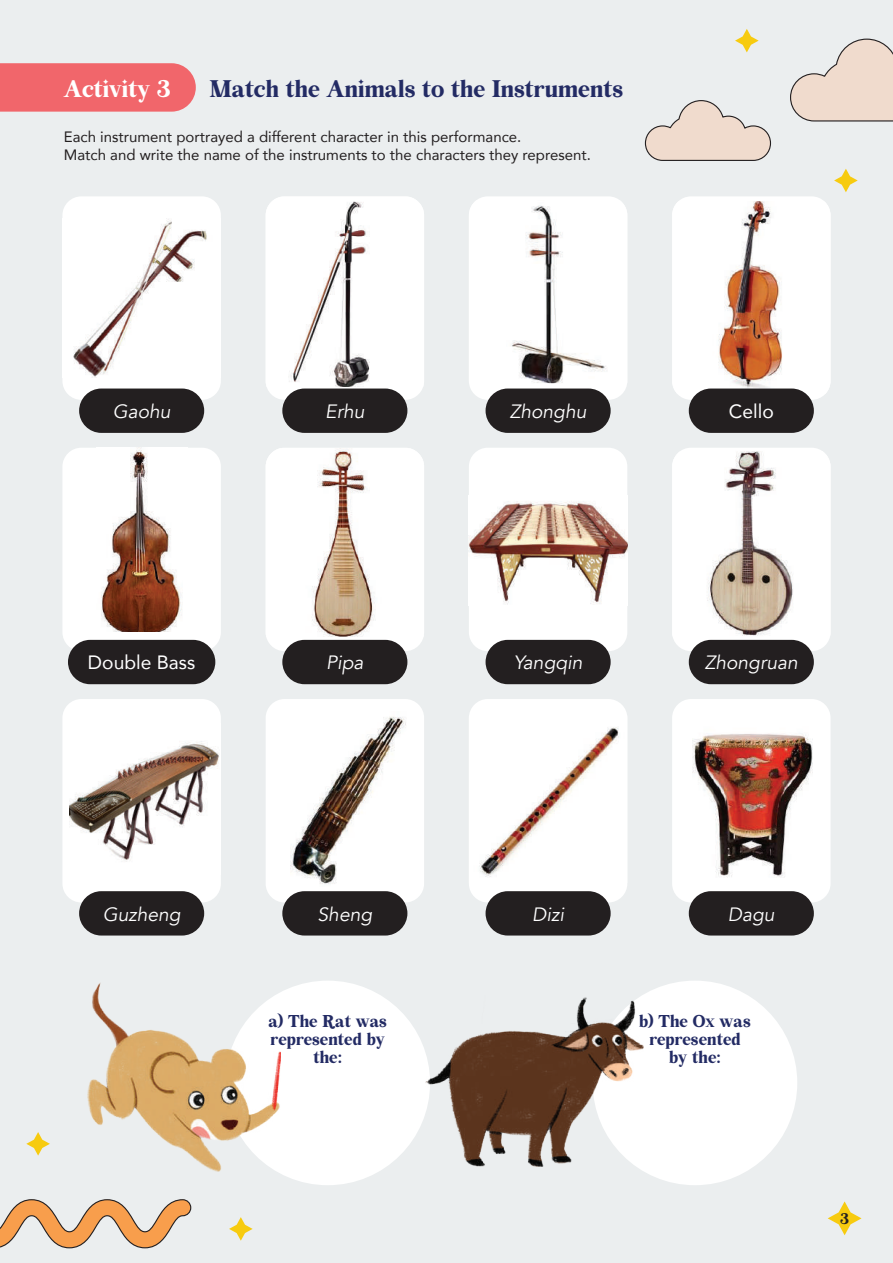
<style>
.page{position:relative;width:893px;height:1263px;background:#ebeeef}
.page>*{position:absolute;margin:0;border:0;box-sizing:border-box;transform-origin:0 0}
.t1{font:21px "Bohemian Soul";color:#232b64}
.t2{font:21px "Bohemian Soul";color:#fff}
.t3{font:italic 19.2px "Avenir";color:#fff}
.t4{font:19.2px "Avenir";color:#fff}
.t5{font:15px/18px "Avenir";color:#231f20}
.t6{font:15px/18px "Bohemian Soul";color:#232b64;text-align:center}
.t7{font:13.5px "Bohemian Soul";color:#231f20}
</style>
<div class="page">
<div style="left:0;top:63px;width:196px;height:49px;background:#f1666b"></div>
<div style="left:672px;top:196px;width:158px;height:204px;background:#fff;border-radius:19px"></div>
<img style="left:696px;top:201px;width:134px;height:193px">
<div style="left:266px;top:196px;width:158px;height:204px;background:#fff;border-radius:19px"></div>
<img style="left:266px;top:201px;width:158px;height:186px">
<div style="left:469px;top:196px;width:158px;height:204px;background:#fff;border-radius:19px"></div>
<img style="left:469px;top:205px;width:158px;height:178px">
<div style="left:62px;top:196px;width:159px;height:204px;background:#fff;border-radius:19px"></div>
<div style="left:79px;top:388px;width:125px;height:45px;background:#231f20;border-radius:22px"></div>
<div style="left:282px;top:388px;width:125px;height:45px;background:#231f20;border-radius:22px"></div>
<div style="left:486px;top:388px;width:125px;height:45px;background:#231f20;border-radius:22px"></div>
<div style="left:689px;top:388px;width:125px;height:45px;background:#231f20;border-radius:22px"></div>
<img style="left:73px;top:219px;width:134px;height:158px">
<div style="left:672px;top:448px;width:158px;height:203px;background:#fff;border-radius:19px"></div>
<img style="left:672px;top:451px;width:158px;height:185px">
<div style="left:266px;top:448px;width:158px;height:203px;background:#fff;border-radius:19px"></div>
<img style="left:266px;top:448px;width:158px;height:189px">
<div style="left:469px;top:448px;width:158px;height:203px;background:#fff;border-radius:19px"></div>
<img style="left:469px;top:501px;width:158px;height:104px">
<div style="left:62px;top:448px;width:159px;height:203px;background:#fff;border-radius:19px"></div>
<img style="left:101px;top:448px;width:81px;height:184px">
<div style="left:68px;top:640px;width:147px;height:44px;background:#231f20;border-radius:22px"></div>
<div style="left:282px;top:640px;width:125px;height:44px;background:#231f20;border-radius:22px"></div>
<div style="left:486px;top:640px;width:125px;height:44px;background:#231f20;border-radius:22px"></div>
<div style="left:689px;top:640px;width:125px;height:44px;background:#231f20;border-radius:22px"></div>
<div style="left:672px;top:699px;width:158px;height:203px;background:#fff;border-radius:19px"></div>
<img style="left:693px;top:733px;width:120px;height:144px">
<div style="left:266px;top:699px;width:158px;height:203px;background:#fff;border-radius:19px"></div>
<img style="left:291px;top:717px;width:115px;height:167px">
<div style="left:469px;top:699px;width:158px;height:203px;background:#fff;border-radius:19px"></div>
<img style="left:479px;top:727px;width:140px;height:150px">
<div style="left:62px;top:699px;width:159px;height:203px;background:#fff;border-radius:19px"></div>
<div style="left:79px;top:891px;width:125px;height:44px;background:#231f20;border-radius:22px"></div>
<div style="left:282px;top:891px;width:125px;height:44px;background:#231f20;border-radius:22px"></div>
<div style="left:486px;top:891px;width:125px;height:44px;background:#231f20;border-radius:22px"></div>
<div style="left:689px;top:891px;width:125px;height:44px;background:#231f20;border-radius:22px"></div>
<svg style="left:644px;top:100px;width:127px;height:61px"></svg>
<svg style="left:790px;top:38px;width:103px;height:84px"></svg>
<svg style="left:735px;top:29px;width:24px;height:23px"></svg>
<svg style="left:834px;top:169px;width:24px;height:23px"></svg>
<div style="left:225px;top:981px;width:205px;height:204px;background:#fff;border-radius:50%"></div>
<img style="left:88px;top:983px;width:192px;height:188px">
<div style="left:593px;top:981px;width:204px;height:204px;background:#fff;border-radius:50%"></div>
<svg style="left:229px;top:1217px;width:24px;height:24px"></svg>
<svg style="left:26px;top:1132px;width:24px;height:23px"></svg>
<svg style="left:0;top:1199px;width:192px;height:50px"></svg>
<img style="left:426px;top:995px;width:217px;height:172px">
<img style="left:69px;top:741px;width:151px;height:121px">
<svg style="left:828px;top:1201px;width:33px;height:34px"></svg>
<h1 class="t2" style="left:64px;top:78px;width:108px">Activity 3</h1>
<h1 class="t1" style="left:210px;top:78px;width:415px">Match the Animals to the Instruments</h1>
<p class="t5" style="left:64px;top:127px;width:529px">Each instrument portrayed a different character in this performance.<br>Match and write the name of the instruments to the characters they represent.</p>
<p class="t3" style="left:113px;top:400px;width:59px">Gaohu</p>
<p class="t3" style="left:325px;top:400px;width:41px">Erhu</p>
<p class="t3" style="left:510px;top:400px;width:78px">Zhonghu</p>
<p class="t4" style="left:729px;top:396px;width:46px">Cello</p>
<p class="t4" style="left:88px;top:647px;width:109px">Double Bass</p>
<p class="t3" style="left:326px;top:651px;width:39px">Pipa</p>
<p class="t3" style="left:514px;top:651px;width:70px">Yangqin</p>
<p class="t3" style="left:705px;top:651px;width:95px">Zhongruan</p>
<p class="t3" style="left:103px;top:902px;width:79px">Guzheng</p>
<p class="t3" style="left:318px;top:902px;width:56px">Sheng</p>
<p class="t3" style="left:532px;top:902px;width:33px">Dizi</p>
<p class="t3" style="left:728px;top:902px;width:48px">Dagu</p>
<p class="t6" style="left:269px;top:1013px;width:120px">a) The Rat was represented by the:</p>
<p class="t6" style="left:639px;top:1013px;width:113px">b) The Ox was represented by the:</p>
<p class="t7" style="left:840px;top:1211px;width:10px">3</p>
</div>
